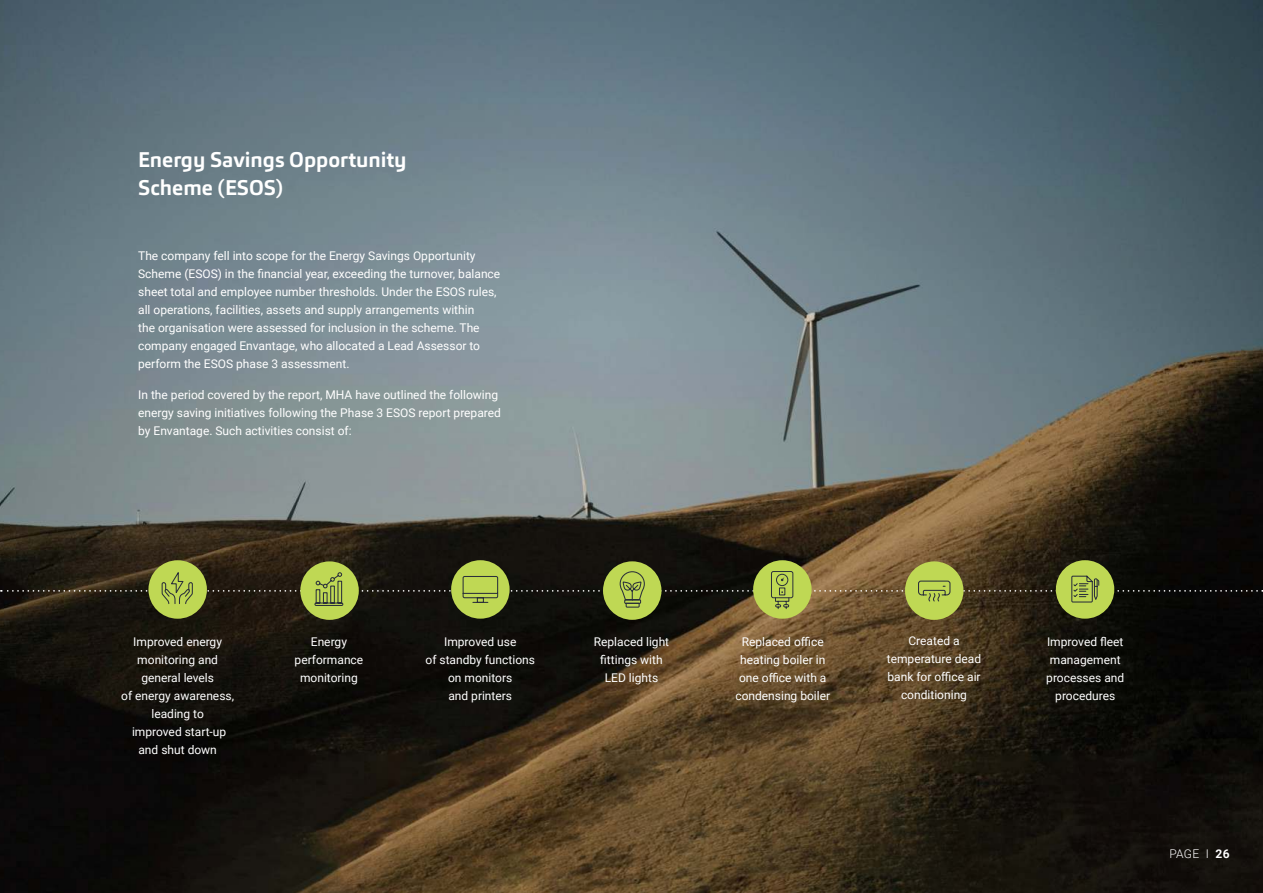
<style>
.page{position:relative;width:1263px;height:893px;background:#fff}
.page>*{position:absolute;margin:0;border:0;box-sizing:border-box;transform-origin:0 0}
.t1{font:700 21px/28.5px "Carnac";color:#fff}
.t2{font:12px/18px "Roboto";color:#fff;text-align:center}
.t3{font:300 12px "Roboto";color:#fff}
.s1{font-weight:700}
</style>
<div class="page">
<img style="left:0;top:0;width:1263px;height:893px">
<div style="left:148px;top:560px;width:59px;height:59px;background:#bfd854;border-radius:50%"></div>
<div style="left:300px;top:561px;width:59px;height:59px;background:#bfd854;border-radius:50%"></div>
<div style="left:451px;top:560px;width:59px;height:59px;background:#bfd854;border-radius:50%"></div>
<div style="left:603px;top:561px;width:58px;height:59px;background:#bfd854;border-radius:50%"></div>
<div style="left:753px;top:560px;width:59px;height:59px;background:#bfd854;border-radius:50%"></div>
<div style="left:905px;top:561px;width:58px;height:59px;background:#bfd854;border-radius:50%"></div>
<div style="left:1056px;top:560px;width:58px;height:59px;background:#bfd854;border-radius:50%"></div>
<svg style="left:1px;top:569px;width:1262px;height:41px"></svg>
<h1 class="t1" style="left:138px;top:147px;width:270px">Energy Savings Opportunity<br>Scheme (ESOS)</h1>
<p class="t2" style="left:138px;top:248px;width:364px;text-align:left">The company fell into scope for the Energy Savings Opportunity Scheme (ESOS) in the financial year, exceeding the turnover, balance sheet total and employee number thresholds. Under the ESOS rules, all operations, facilities, assets and supply arrangements within<br>the organisation were assessed for inclusion in the scheme. The company engaged Envantage, who allocated a Lead Assessor to perform the ESOS phase 3 assessment.</p>
<p class="t2" style="left:138px;top:385px;width:364px;text-align:left">In the period covered by the report, MHA have outlined the following energy saving initiatives following the Phase 3 ESOS report prepared by Envantage. Such activities consist of:</p>
<p class="t2" style="left:121px;top:633px;width:114px">Improved energy monitoring and general levels<br>of energy awareness, leading to<br>improved start-up and shut down</p>
<p class="t2" style="left:295px;top:633px;width:70px">Energy performance monitoring</p>
<p class="t2" style="left:425px;top:633px;width:111px">Improved use<br>of standby functions on monitors<br>and printers</p>
<p class="t2" style="left:594px;top:633px;width:77px">Replaced light fittings with<br>LED lights</p>
<p class="t2" style="left:735px;top:632px;width:96px">Replaced office heating boiler in one office with a condensing boiler</p>
<p class="t2" style="left:887px;top:633px;width:96px">Created a temperature dead bank for office air conditioning</p>
<p class="t2" style="left:1046px;top:632px;width:79px">Improved fleet management processes and procedures</p>
<p class="t3" style="left:1169px;top:848px;width:62px">PAGE I <span class="s1">26</span></p>
</div>
